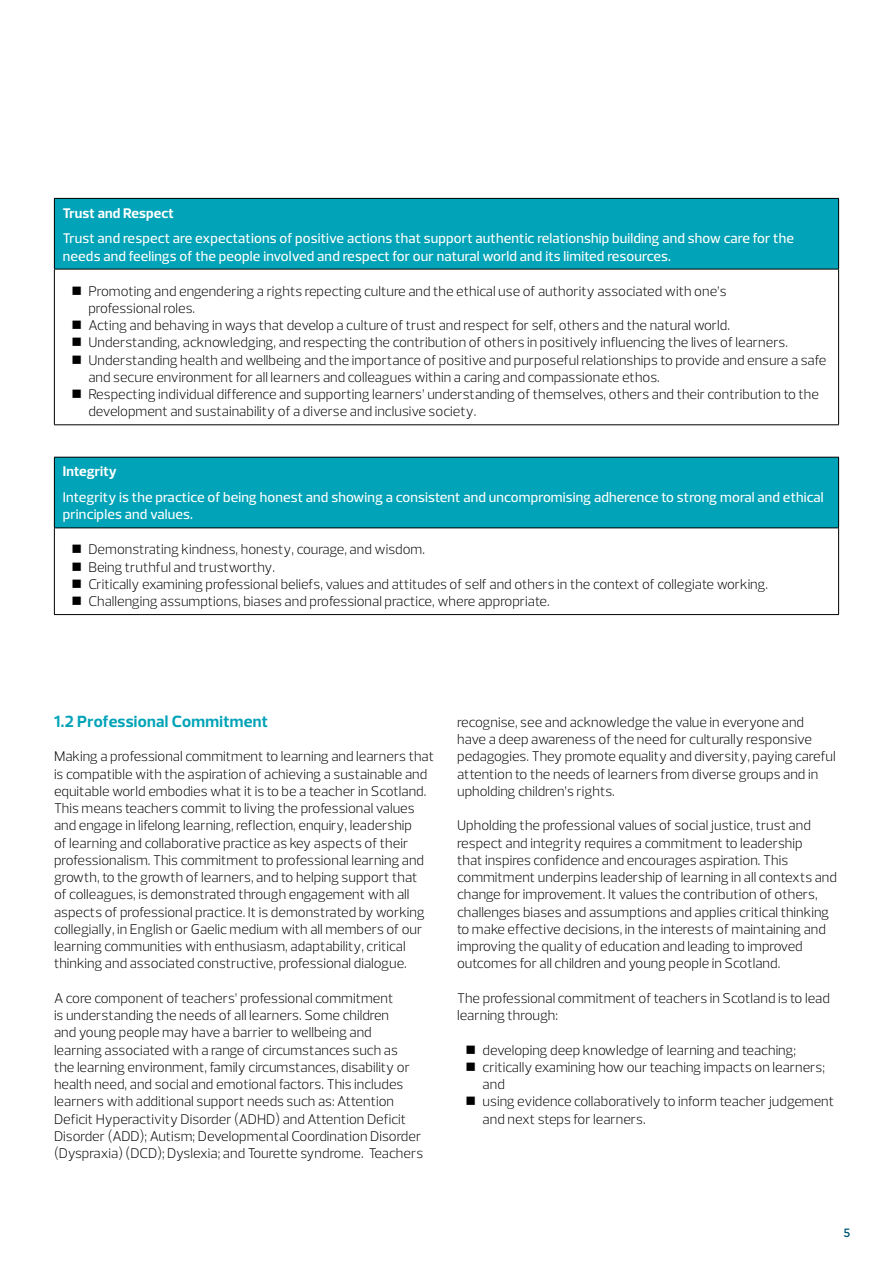
<style>
.page{position:relative;width:893px;height:1263px;background:#fff}
.page>*{position:absolute;margin:0;border:0;box-sizing:border-box;transform-origin:0 0}
.Statements{font:700 16.5px "Prelo";letter-spacing:.015em;color:#00a3b7}
.Body_first_par{font:300 14.25px/17.2px "Prelo";color:#000}
.Body_first_par-2{font:500 14.25px/17.2px "Prelo";letter-spacing:.01em;color:#fff}
.Body_first_par-3{font:700 14.25px "Prelo";letter-spacing:.01em;color:#fff}
.t1{font:500 12px "Mark Pro";color:#005873}
</style>
<div class="page">
<div style="left:54px;top:198px;width:785px;height:71px;background:#00a3b7"></div>
<hr style="left:54px;top:198px;width:785px;height:1px;background:#000">
<hr style="left:54px;top:199px;width:1px;height:70px;background:#000">
<hr style="left:838px;top:199px;width:1px;height:70px;background:#000">
<hr style="left:54px;top:269px;width:785px;height:1px;background:#000">
<hr style="left:54px;top:269px;width:1px;height:155px;background:#000">
<hr style="left:838px;top:269px;width:1px;height:155px;background:#000">
<hr style="left:54px;top:424px;width:785px;height:1px;background:#000">
<div style="left:54px;top:457px;width:785px;height:71px;background:#00a3b7"></div>
<hr style="left:54px;top:457px;width:785px;height:1px;background:#000">
<hr style="left:54px;top:458px;width:1px;height:69px;background:#000">
<hr style="left:838px;top:458px;width:1px;height:69px;background:#000">
<hr style="left:54px;top:527px;width:785px;height:1px;background:#000">
<hr style="left:54px;top:528px;width:1px;height:86px;background:#000">
<hr style="left:838px;top:528px;width:1px;height:86px;background:#000">
<hr style="left:54px;top:614px;width:785px;height:1px;background:#000">
<p class="Body_first_par-3" style="left:63px;top:204px;width:113px">Trust and Respect</p>
<p class="Body_first_par-2" style="left:63px;top:230px;width:733px">Trust and respect are expectations of positive actions that support authentic relationship building and show care for the needs and feelings of the people involved and respect for our natural world and its limited resources.</p>
<p class="Body_first_par" style="left:88px;top:282px;width:640px;text-indent:-17px">■ Promoting and engendering a rights repecting culture and the ethical use of authority associated with one’s professional roles.</p>
<p class="Body_first_par" style="left:71px;top:317px;width:660px">■ Acting and behaving in ways that develop a culture of trust and respect for self, others and the natural world.</p>
<p class="Body_first_par" style="left:71px;top:334px;width:718px">■ Understanding, acknowledging, and respecting the contribution of others in positively influencing the lives of learners.</p>
<p class="Body_first_par" style="left:88px;top:351px;width:739px;text-indent:-17px">■ Understanding health and wellbeing and the importance of positive and purposeful relationships to provide and ensure a safe and secure environment for all learners and colleagues within a caring and compassionate ethos.</p>
<p class="Body_first_par" style="left:88px;top:386px;width:732px;text-indent:-17px">■ Respecting individual difference and supporting learners’ understanding of themselves, others and their contribution to the development and sustainability of a diverse and inclusive society.</p>
<p class="Body_first_par-3" style="left:63px;top:463px;width:56px">Integrity</p>
<p class="Body_first_par-2" style="left:63px;top:489px;width:762px">Integrity is the practice of being honest and showing a consistent and uncompromising adherence to strong moral and ethical principles and values.</p>
<p class="Body_first_par" style="left:71px;top:541px;width:355px">■ Demonstrating kindness, honesty, courage, and wisdom.</p>
<p class="Body_first_par" style="left:71px;top:558px;width:205px">■ Being truthful and trustworthy.</p>
<p class="Body_first_par" style="left:71px;top:575px;width:698px">■ Critically examining professional beliefs, values and attitudes of self and others in the context of collegiate working.</p>
<p class="Body_first_par" style="left:71px;top:593px;width:480px">■ Challenging assumptions, biases and professional practice, where appropriate.</p>
<p class="Statements" style="left:54px;top:711px;width:216px">1.2 Professional Commitment</p>
<p class="Body_first_par" style="left:54px;top:748px;width:382px">Making a professional commitment to learning and learners that is compatible with the aspiration of achieving a sustainable and equitable world embodies what it is to be a teacher in Scotland.<br>This means teachers commit to living the professional values and engage in lifelong learning, reflection, enquiry, leadership<br>of learning and collaborative practice as key aspects of their professionalism. This commitment to professional learning and growth, to the growth of learners, and to helping support that<br>of colleagues, is demonstrated through engagement with all aspects of professional practice. It is demonstrated by working collegially, in English or Gaelic medium with all members of our learning communities with enthusiasm, adaptability, critical thinking and associated constructive, professional dialogue.</p>
<p class="Body_first_par" style="left:54px;top:989px;width:371px">A core component of teachers’ professional commitment<br>is understanding the needs of all learners. Some children<br>and young people may have a barrier to wellbeing and learning associated with a range of circumstances such as<br>the learning environment, family circumstances, disability or health need, and social and emotional factors. This includes learners with additional support needs such as: Attention Deficit Hyperactivity Disorder (ADHD) and Attention Deficit Disorder (ADD); Autism; Developmental Coordination Disorder (Dyspraxia) (DCD); Dyslexia; and Tourette syndrome. Teachers</p>
<p class="Body_first_par" style="left:457px;top:713px;width:380px">recognise, see and acknowledge the value in everyone and have a deep awareness of the need for culturally responsive pedagogies. They promote equality and diversity, paying careful attention to the needs of learners from diverse groups and in upholding children’s rights.</p>
<p class="Body_first_par" style="left:457px;top:817px;width:381px">Upholding the professional values of social justice, trust and respect and integrity requires a commitment to leadership<br>that inspires confidence and encourages aspiration. This commitment underpins leadership of learning in all contexts and change for improvement. It values the contribution of others, challenges biases and assumptions and applies critical thinking to make effective decisions, in the interests of maintaining and improving the quality of education and leading to improved outcomes for all children and young people in Scotland.</p>
<p class="Body_first_par" style="left:457px;top:989px;width:374px">The professional commitment of teachers in Scotland is to lead learning through:</p>
<p class="Body_first_par" style="left:466px;top:1041px;width:332px">■ developing deep knowledge of learning and teaching;</p>
<p class="Body_first_par" style="left:483px;top:1058px;width:344px;text-indent:-17px">■ critically examining how our teaching impacts on learners; and</p>
<p class="Body_first_par" style="left:483px;top:1093px;width:353px;text-indent:-17px">■ using evidence collaboratively to inform teacher judgement and next steps for learners.</p>
<p class="t1" style="left:843px;top:1224px;width:8px">5</p>
</div>
